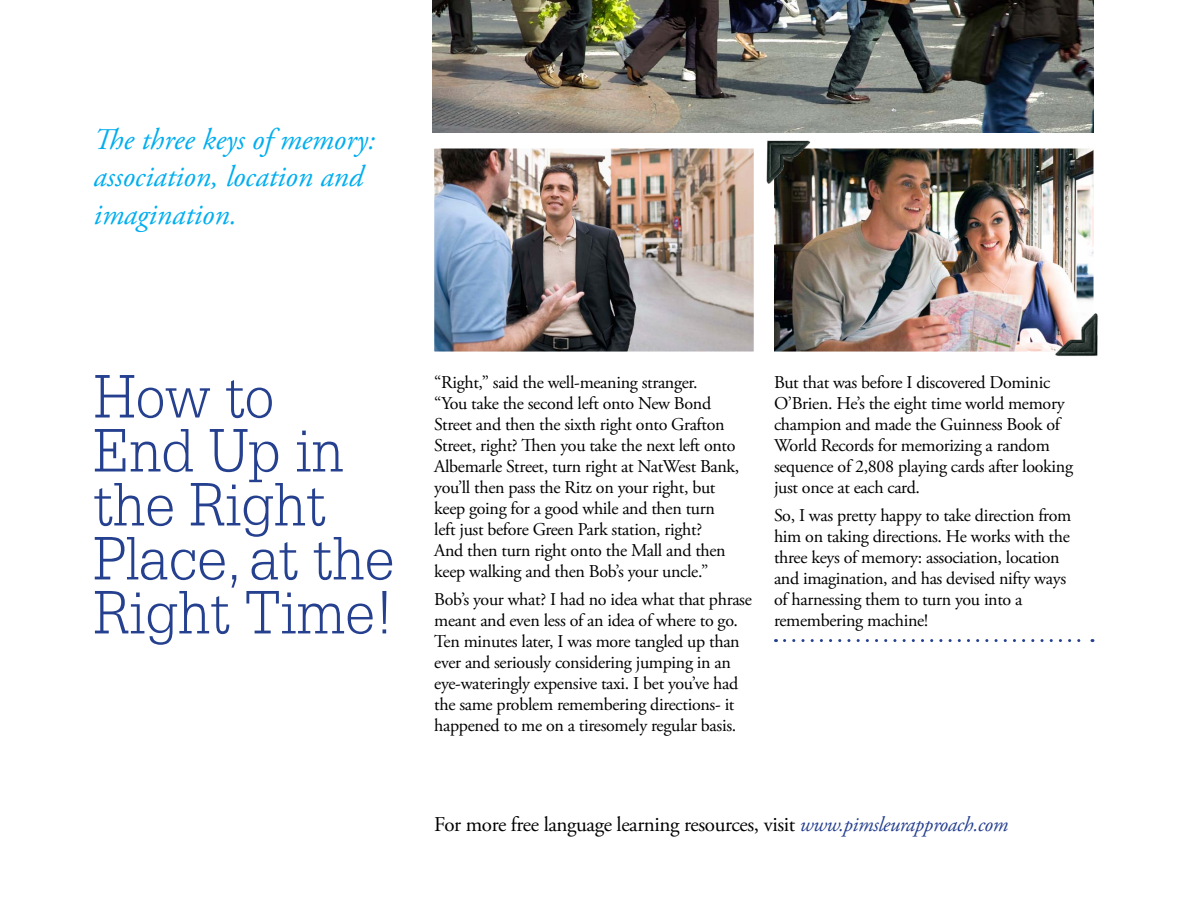
<style>
.page{position:relative;width:1188px;height:918px;background:#fff}
.page>*{position:absolute;margin:0;border:0;box-sizing:border-box;transform-origin:0 0}
.t1{font:91.5px "Dillenia UPC";color:#25408f}
.t2{font:italic 30px/37.5px "Adobe Garamond Pro";color:#00aeef}
.t3{font:21px "Adobe Garamond Pro";letter-spacing:-.02em;color:#000}
.t4{font:18px/21px "Adobe Garamond Pro";letter-spacing:-.02em;color:#000}
.s1{font-style:italic;color:#25408f}
</style>
<div class="page">
<img style="left:434px;top:148px;width:320px;height:204px">
<img style="left:774px;top:148px;width:320px;height:204px">
<svg style="left:785px;top:639px;width:308px;height:3px"></svg>
<img style="left:1055px;top:312px;width:43px;height:44px">
<img style="left:766px;top:140px;width:46px;height:45px">
<img style="left:432px;top:0;width:662px;height:132px">
<h2 class="t2" style="left:94px;top:121px;width:283px">The three keys of memory: association, location and imagination.</h2>
<h1 class="t1" style="left:94px;top:337px;width:182px">How to</h1>
<h1 class="t1" style="left:94px;top:391px;width:252px">End Up in</h1>
<h1 class="t1" style="left:94px;top:444px;width:234px">the Right</h1>
<h1 class="t1" style="left:94px;top:498px;width:302px">Place, at the</h1>
<h1 class="t1" style="left:94px;top:552px;width:302px">Right Time!</h1>
<p class="t4" style="left:434px;top:372px;width:307px">“Right,” said the well-meaning stranger.<br>“You take the second left onto New Bond Street and then the sixth right onto Grafton Street, right? Then you take the next left onto Albemarle Street, turn right at NatWest Bank, you’ll then pass the Ritz on your right, but keep going for a good while and then turn left just before Green Park station, right?<br>And then turn right onto the Mall and then keep walking and then Bob’s your uncle.”</p>
<p class="t4" style="left:434px;top:589px;width:319px">Bob’s your what? I had no idea what that phrase meant and even less of an idea of where to go.<br>Ten minutes later, I was more tangled up than ever and seriously considering jumping in an eye-wateringly expensive taxi. I bet you’ve had the same problem remembering directions- it happened to me on a tiresomely regular basis.</p>
<p class="t4" style="left:774px;top:372px;width:301px">But that was before I discovered Dominic O’Brien. He’s the eight time world memory champion and made the Guinness Book of World Records for memorizing a random sequence of 2,808 playing cards after looking just once at each card.</p>
<p class="t4" style="left:774px;top:505px;width:299px">So, I was pretty happy to take direction from him on taking directions. He works with the three keys of memory: association, location and imagination, and has devised nifty ways of harnessing them to turn you into a remembering machine!</p>
<p class="t3" style="left:434px;top:812px;width:575px">For more free language learning resources, visit <span class="s1">www.pimsleurapproach.com</span></p>
</div>
